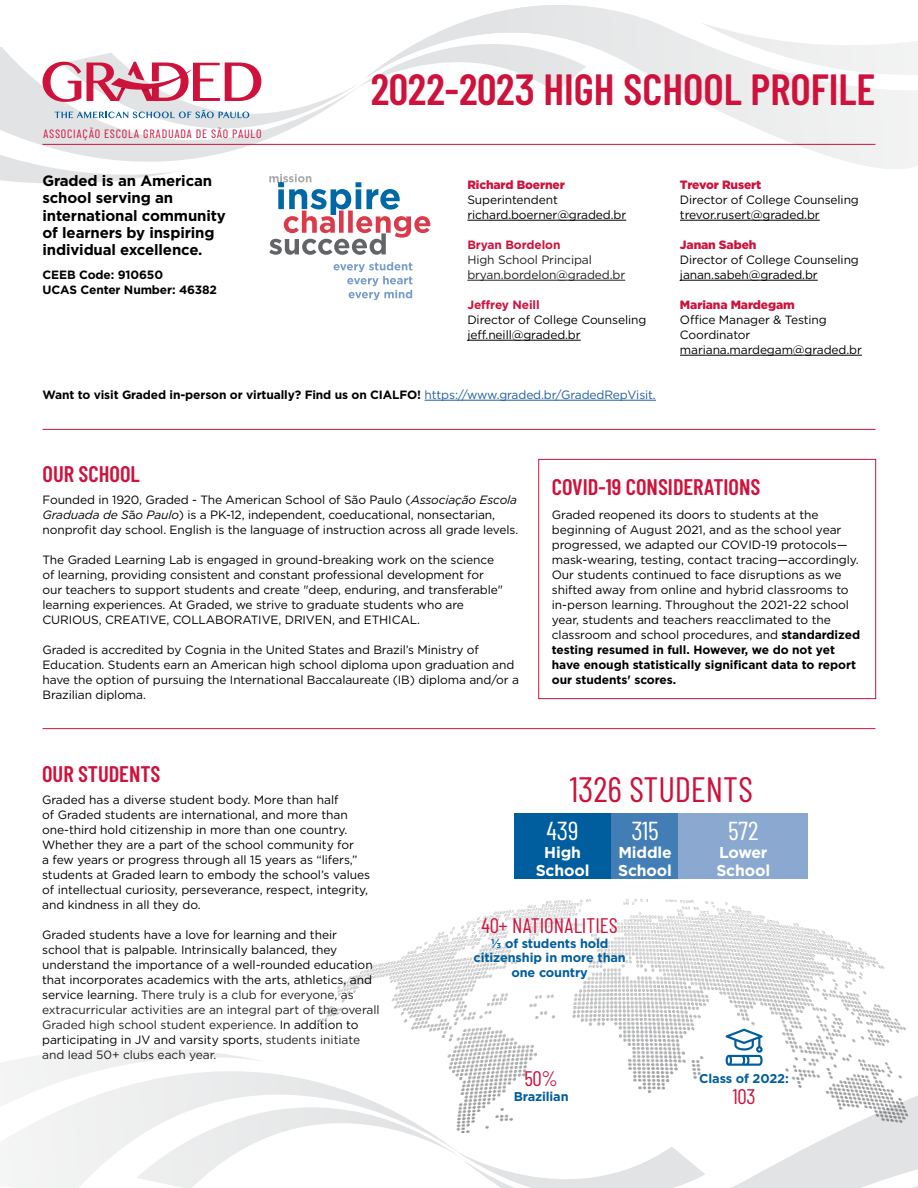
<style>
.page{position:relative;width:918px;height:1188px;background:#fff}
.page>*{position:absolute;margin:0;border:0;box-sizing:border-box;transform-origin:0 0}
.t1{font:600 43.5px "Barlow Condensed";color:#ce123c}
.t2{font:35.25px "Barlow Condensed";color:#ce123c}
.t3{font:25.95px "Barlow Condensed";color:#fff}
.t4{font:600 22.5px "Barlow Condensed";color:#ce123c}
.t5{font:21px "Barlow Condensed";color:#ce123c}
.t6{font:700 15.75px/18.1px "Gotham";letter-spacing:-.01em;color:#fff}
.t7{font:700 15px/17.2px "Gotham";letter-spacing:-.01em;color:#000}
.t8{font:700 12.75px/14.7px "Gotham";letter-spacing:-.01em;color:#005e9e;text-align:center}
.t9{font:12px/15px "Gotham";letter-spacing:-.01em;color:#000}
.t10{font:700 12px/15px "Gotham";letter-spacing:-.01em;color:#000}
.t11{font:900 12px "Gotham";letter-spacing:-.01em;color:#ce123c}
.t12{font:12px/15px "Gotham";letter-spacing:-.01em;color:#202124}
.t13{font:12px "Barlow Condensed";letter-spacing:.06em;color:#ce123c}
.t14{font:700 12px "Gotham";letter-spacing:-.01em;color:#ce123c}
.s1{font-weight:400;color:#215e9e}
.s2{font-weight:400;color:#15c}
.s3{font-style:italic}
.s4{font-weight:700}
.s5{color:#222}
</style>
<div class="page">
<svg style="left:586px;top:6px;width:332px;height:163px"></svg>
<svg style="left:701px;top:6px;width:217px;height:130px"></svg>
<svg style="left:0;top:1048px;width:136px;height:140px"></svg>
<svg style="left:136px;top:1048px;width:325px;height:140px"></svg>
<svg style="left:463px;top:1096px;width:455px;height:92px"></svg>
<svg style="left:829px;top:1099px;width:89px;height:89px;background:#e5e6e6"></svg>
<img style="left:318px;top:898px;width:590px;height:235px">
<hr style="left:425px;top:400px;width:228px;height:1px;background:#215e9e">
<svg style="left:0;top:5px;width:586px;height:250px"></svg>
<svg style="left:334px;top:262px;width:78px;height:38px"></svg>
<hr style="left:467px;top:220px;width:159px;height:1px;background:#000">
<hr style="left:467px;top:280px;width:158px;height:1px;background:#202124">
<hr style="left:467px;top:340px;width:114px;height:1px;background:#000">
<hr style="left:680px;top:220px;width:140px;height:1px;background:#000">
<hr style="left:680px;top:280px;width:138px;height:1px;background:#000">
<hr style="left:680px;top:355px;width:182px;height:1px;background:#000">
<hr style="left:43px;top:429px;width:832px;height:1px;background:#ce123c">
<hr style="left:43px;top:728px;width:832px;height:1px;background:#ce123c">
<hr style="left:43px;top:144px;width:832px;height:1px;background:#ce123c">
<div style="left:538px;top:459px;width:338px;height:240px;border:1px solid #ce123c"></div>
<div style="left:514px;top:814px;width:97px;height:65px;background:#005e9e"></div>
<div style="left:611px;top:814px;width:68px;height:65px;background:#427eb5"></div>
<div style="left:679px;top:814px;width:129px;height:65px;background:#8ba9d0"></div>
<svg style="left:725px;top:1029px;width:38px;height:37px"></svg>
<p class="t13" style="left:43px;top:126px;width:220px">ASSOCIAÇÃO ESCOLA GRADUADA DE SÃO PAULO</p>
<p class="t7" style="left:43px;top:172px;width:185px">Graded is an American school serving an international community of learners by inspiring individual excellence.</p>
<p class="t10" style="left:43px;top:267px;width:176px">CEEB Code: 910650<br>UCAS Center Number: 46382</p>
<h1 class="t1" style="left:371px;top:62px;width:506px">2022-2023 HIGH SCHOOL PROFILE</h1>
<p class="t11" style="left:467px;top:176px;width:99px">Richard Boerner</p>
<p class="t9" style="left:467px;top:192px;width:160px">Superintendent richard.boerner@graded.br</p>
<p class="t14" style="left:467px;top:237px;width:95px">Bryan Bordelon</p>
<p class="t12" style="left:467px;top:252px;width:159px">High School Principal bryan.bordelon@graded.br</p>
<p class="t14" style="left:467px;top:297px;width:74px">Jeffrey Neill</p>
<p class="t9" style="left:467px;top:312px;width:180px">Director of College Counseling jeff.neill@graded.br</p>
<p class="t11" style="left:680px;top:176px;width:83px">Trevor Rusert</p>
<p class="t9" style="left:680px;top:192px;width:180px">Director of College Counseling trevor.rusert@graded.br</p>
<p class="t11" style="left:680px;top:236px;width:78px">Janan Sabeh</p>
<p class="t9" style="left:680px;top:252px;width:180px">Director of College Counseling janan.sabeh@graded.br</p>
<p class="t11" style="left:680px;top:296px;width:116px">Mariana Mardegam</p>
<p class="t9" style="left:680px;top:312px;width:183px">Office Manager &amp; Testing<br>Coordinator mariana.mardegam@graded.br</p>
<p class="t10" style="left:43px;top:387px;width:615px">Want to visit Graded in-person or virtually? Find us on CIALFO! <span class="s1">https://www.graded.br/GradedRepVisit</span><span class="s2">.</span></p>
<h3 class="t4" style="left:43px;top:459px;width:99px">OUR SCHOOL</h3>
<p class="t9" style="left:43px;top:492px;width:477px">Founded in 1920, Graded - The American School of São Paulo (<span class="s3">Associação Escola<br>Graduada de S</span>ã<span class="s3">o Paulo</span>) is a PK-12, independent, coeducational, nonsectarian, nonprofit day school. English is the language of instruction across all grade levels.</p>
<p class="t9" style="left:43px;top:552px;width:462px">The Graded Learning Lab is engaged in ground-breaking work on the science of learning, providing consistent and constant professional development for our teachers to support students and create "deep, enduring, and transferable" learning experiences. At Graded, we strive to graduate students who are CURIOUS, CREATIVE, COLLABORATIVE, DRIVEN, and ETHICAL.</p>
<p class="t9" style="left:43px;top:642px;width:478px">Graded is accredited by Cognia in the United States and Brazil’s Ministry of Education. Students earn an American high school diploma upon graduation and have the option of pursuing the International Baccalaureate (IB) diploma and/or a Brazilian diploma.</p>
<h3 class="t4" style="left:552px;top:473px;width:210px">COVID-19 CONSIDERATIONS</h3>
<p class="t9" style="left:552px;top:507px;width:310px">Graded reopened its doors to students at the beginning of August 2021, and as the school year progressed, we adapted our COVID-19 protocols— mask-wearing, testing, contact tracing—accordingly.<br>Our students continued to face disruptions as we shifted away from online and hybrid classrooms to in-person learning. Throughout the 2021-22 school year, students and teachers reacclimated to the classroom and school procedures, and <span class="s4">standardized testing resumed in full. However, we do not yet have enough statistically significant data to report our students' scores.</span></p>
<h3 class="t4" style="left:42px;top:759px;width:120px">OUR STUDENTS</h3>
<p class="t9" style="left:42px;top:792px;width:329px">Graded has a diverse student body. More than half<br>of Graded students are international, and more than one-third hold citizenship in more than one country.<br>Whether they are a part of the school community for<br>a few years or progress through all 15 years as “lifers,” students at Graded learn to embody the school’s values of intellectual curiosity, perseverance, respect, integrity, and kindness in all they do.</p>
<p class="t9" style="left:42px;top:927px;width:339px">Graded students have a love for learning and their<br>school that is palpable. Intrinsically balanced, they understand the importance of a well-rounded education that incorporates academics with the arts, athletics, and service learning. <span class="s5">There truly is a club for everyone, as extracurricular activities are an integral part of the overall Graded high school student experience.</span> In addition to participating in JV and varsity sports, <span class="s5">students initiate and lead 50+ clubs each year.</span></p>
<h2 class="t2" style="left:569px;top:768px;width:185px">1326 STUDENTS</h2>
<h3 class="t3" style="left:547px;top:814px;width:34px">439</h3>
<h3 class="t6" style="left:536px;top:843px;width:55px;text-align:center">High<br>School</h3>
<h3 class="t3" style="left:631px;top:814px;width:29px">315</h3>
<h3 class="t6" style="left:618px;top:843px;width:55px">Middle<br>School</h3>
<h3 class="t5" style="left:482px;top:912px;width:138px">40+ NATIONALITIES</h3>
<p class="t8" style="left:474px;top:936px;width:154px">⅓ of students hold citizenship in more than one country</p>
<h3 class="t3" style="left:728px;top:814px;width:32px">572</h3>
<h3 class="t6" style="left:716px;top:843px;width:55px">Lower<br>School</h3>
<h3 class="t5" style="left:524px;top:1065px;width:35px">50%</h3>
<p class="t8" style="left:514px;top:1089px;width:56px">Brazilian</p>
<p class="t8" style="left:699px;top:1071px;width:91px">Class of 2022:</p>
<h3 class="t5" style="left:733px;top:1083px;width:24px">103</h3>
</div>
